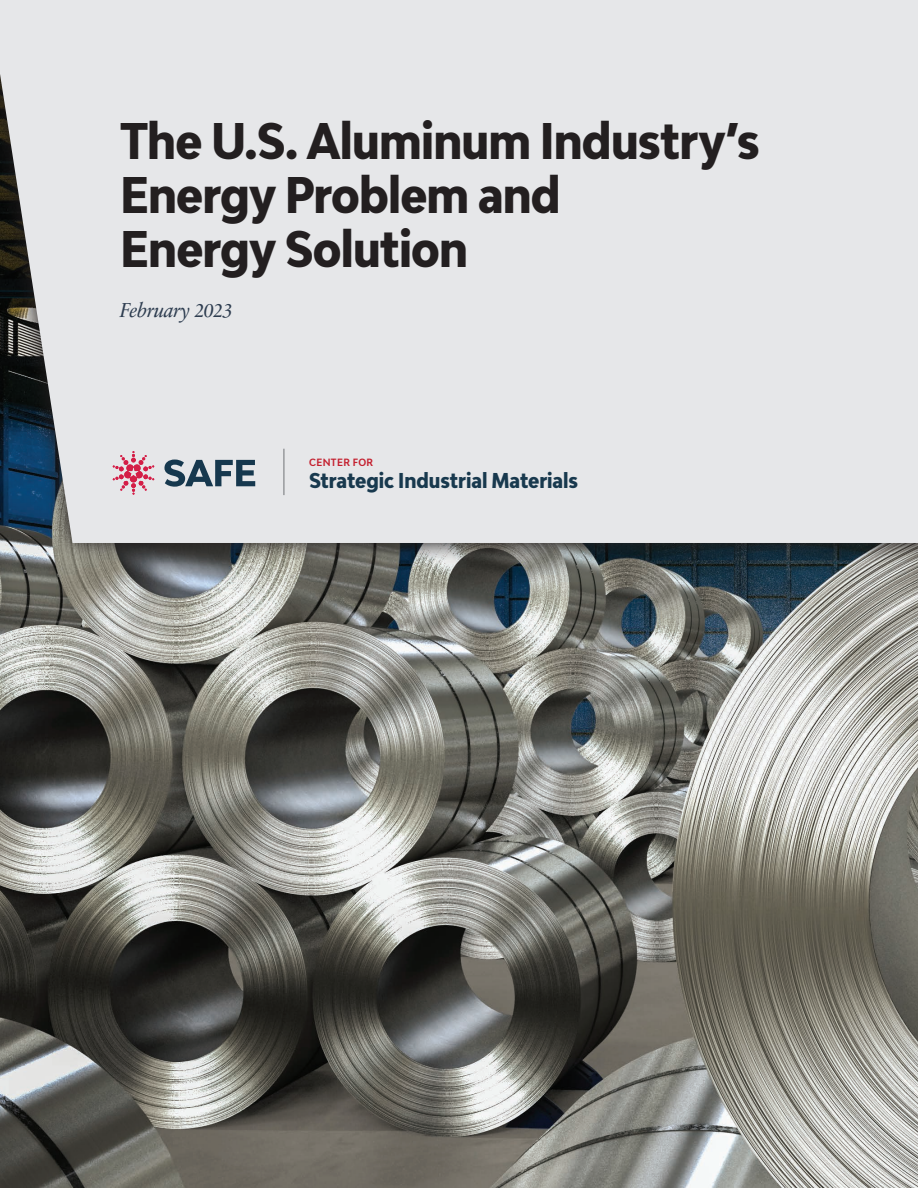
<style>
.page{position:relative;width:918px;height:1188px;background:#fff}
.page>*{position:absolute;margin:0;border:0;box-sizing:border-box;transform-origin:0 0}
.Sans{font:800 condensed 48px/54px "Bw Modelica";letter-spacing:-.015em;color:#231f20}
.Sans-2{font:italic 20.55px "Sabon Next LT";letter-spacing:-.025em;color:#2e3d50}
.Body_Sans{font:800 condensed 20.1px "Bw Modelica";letter-spacing:-.005em;color:#18394e}
.Body_Sans-2{font:700 condensed 10.05px "Bw Modelica";letter-spacing:.04em;color:#c4202f}
</style>
<div class="page">
<img style="left:0;top:563px;width:918px;height:625px">
<svg style="left:0;top:543px;width:918px;height:20px;background:#555b5b"></svg>
<div style="left:0;top:0;width:918px;height:543px;background:#e6e7e9"></div>
<svg style="left:113px;top:451px;width:41px;height:44px;background:#e0acb9"></svg>
<svg style="left:164px;top:460px;width:91px;height:27px;background:#778996"></svg>
<hr style="left:283px;top:449px;width:2px;height:46px;background:#939598">
<p class="Sans" style="left:120px;top:113px;width:641px">The U.S. Aluminum Industry’s<br>Energy Problem and<br>Energy Solution</p>
<p class="Sans-2" style="left:120px;top:298px;width:114px">February 2023</p>
<p class="Body_Sans-2" style="left:309px;top:456px;width:66px">CENTER FOR</p>
<p class="Body_Sans" style="left:309px;top:468px;width:271px">Strategic Industrial Materials</p>
</div>
